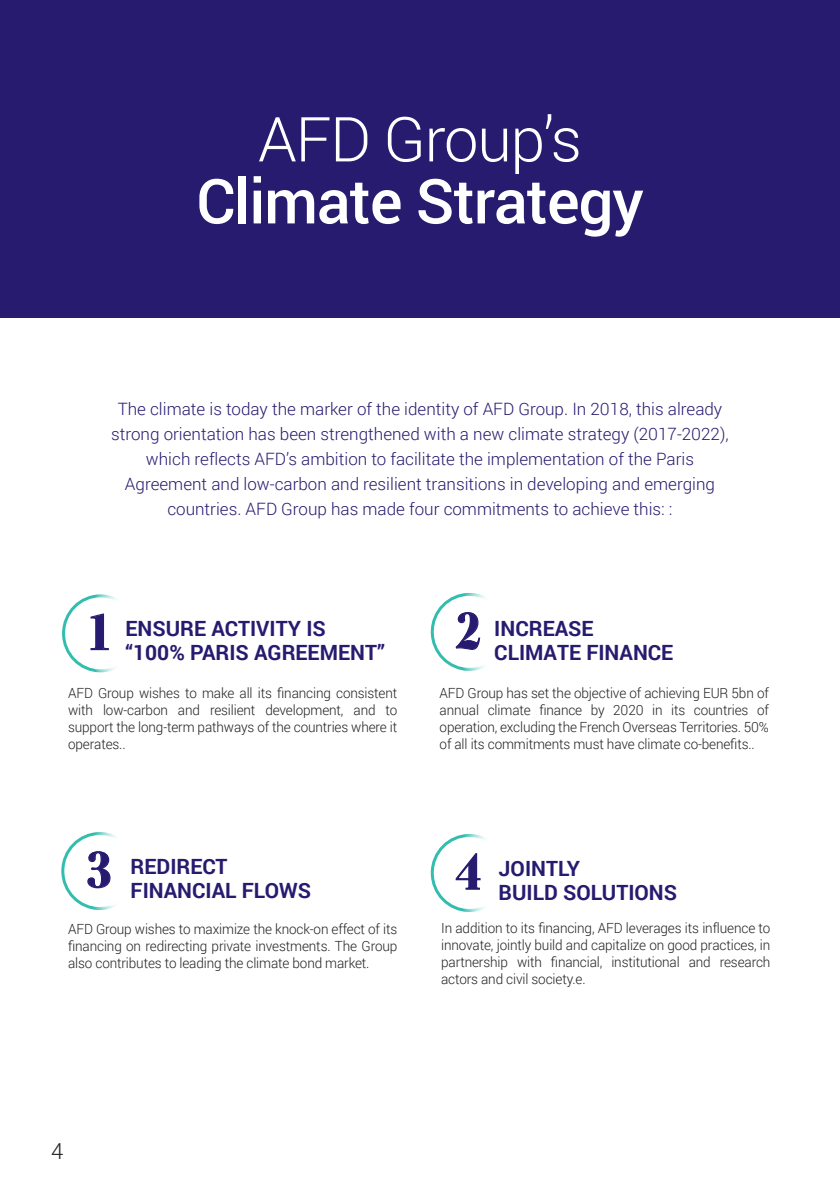
<style>
.page{position:relative;width:840px;height:1191px;background:#fff}
.page>*{position:absolute;margin:0;border:0;box-sizing:border-box;transform-origin:0 0}
.t1{font:500 62px "Roboto";letter-spacing:-.02em;color:#fff}
.t2{font:300 62px "Roboto";letter-spacing:-.02em;color:#fff}
.t3{font:50px "Leitura Display";color:#261b6f;scale:.95 1}
.t4{font:300 22px "Roboto";color:#231f20}
.t5{font:700 21px/24px "Roboto";color:#261b6f}
.t6{font:300 17px/25px "Roboto";color:#261b6f;text-align:center}
.t7{font:300 14px/16.8px "Roboto";letter-spacing:-.01em;color:#231f20;text-align:justify}
</style>
<div class="page">
<div style="left:430px;top:834px;width:77px;height:78px;border:3px solid #32bdaf;border-radius:50%"></div>
<div style="left:449px;top:821px;width:102px;height:105px;background:#fff;border-radius:50%"></div>
<svg style="left:455px;top:853px;width:26px;height:37px"></svg>
<div style="left:0;top:0;width:839px;height:317px;background:#261b6f"></div>
<div style="left:430px;top:593px;width:77px;height:78px;border:3px solid #32bdaf;border-radius:50%"></div>
<div style="left:449px;top:580px;width:102px;height:105px;background:#fff;border-radius:50%"></div>
<svg style="left:455px;top:612px;width:25px;height:38px"></svg>
<div style="left:62px;top:594px;width:76px;height:78px;border:3px solid #32bdaf;border-radius:50%"></div>
<div style="left:81px;top:581px;width:102px;height:105px;background:#fff;border-radius:50%"></div>
<svg style="left:90px;top:613px;width:19px;height:37px"></svg>
<div style="left:61px;top:832px;width:77px;height:78px;border:3px solid #32bdaf;border-radius:50%"></div>
<div style="left:80px;top:819px;width:102px;height:105px;background:#fff;border-radius:50%"></div>
<svg style="left:87px;top:851px;width:24px;height:38px"></svg>
<h1 class="t2" style="left:258px;top:96px;width:325px">AFD Group’s</h1>
<h1 class="t1" style="left:196px;top:158px;width:449px">Climate Strategy</h1>
<p class="t6" style="left:111px;top:395px;width:618px">The climate is today the marker of the identity of AFD Group. In 2018, this already strong orientation has been strengthened with a new climate strategy (2017-2022), which reflects AFD’s ambition to facilitate the implementation of the Paris Agreement and low-carbon and resilient transitions in developing and emerging countries. AFD Group has made four commitments to achieve this: :</p>
<h2 class="t3" style="left:89px;top:602px;width:24px">1</h2>
<h3 class="t5" style="left:125px;top:616px;width:260px">ENSURE ACTIVITY IS “100% PARIS AGREEMENT”</h3>
<p class="t7" style="left:68px;top:684px;width:330px">AFD Group wishes to make all its financing consistent with low-carbon and resilient development, and to support the long-term pathways of the countries where it operates..</p>
<h2 class="t3" style="left:86px;top:840px;width:29px">3</h2>
<h3 class="t5" style="left:130px;top:853px;width:182px">REDIRECT<br>FINANCIAL FLOWS</h3>
<p class="t7" style="left:68px;top:920px;width:330px">AFD Group wishes to maximize the knock-on effect of its financing on redirecting private investments. The Group also contributes to leading the climate bond market.</p>
<h2 class="t3" style="left:454px;top:601px;width:30px">2</h2>
<h3 class="t5" style="left:494px;top:615px;width:180px">INCREASE<br>CLIMATE FINANCE</h3>
<p class="t7" style="left:439px;top:684px;width:330px">AFD Group has set the objective of achieving EUR 5bn of annual climate finance by 2020 in its countries of operation, excluding the French Overseas Territories. 50% of all its commitments must have climate co-benefits..</p>
<h2 class="t3" style="left:454px;top:842px;width:30px">4</h2>
<h3 class="t5" style="left:498px;top:855px;width:180px">JOINTLY<br>BUILD SOLUTIONS</h3>
<p class="t7" style="left:441px;top:919px;width:330px">In addition to its financing, AFD leverages its influence to innovate, jointly build and capitalize on good practices, in partnership with financial, institutional and research actors and civil society.e.</p>
<h3 class="t4" style="left:51px;top:1136px;width:14px">4</h3>
</div>
